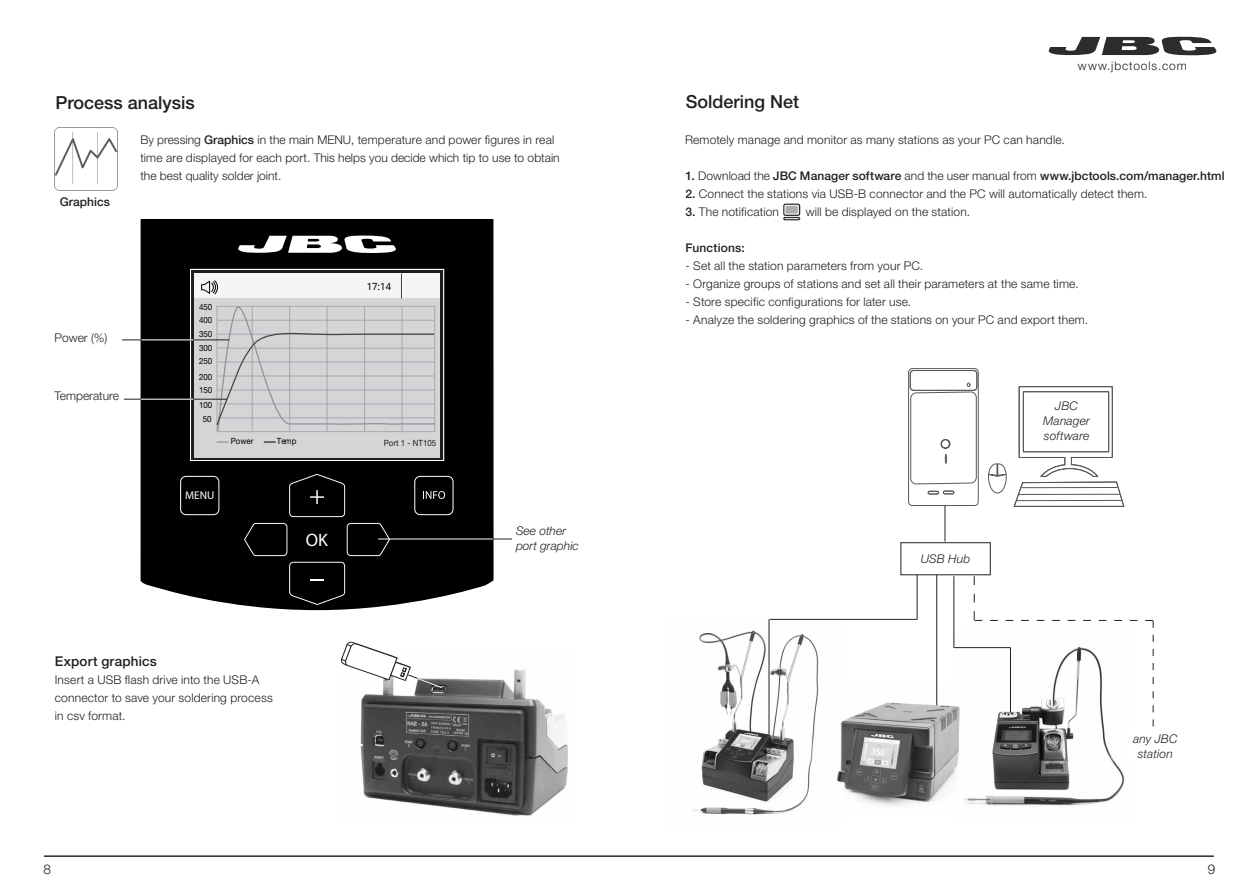
<style>
.page{position:relative;width:1259px;height:893px;background:#fff}
.page>*{position:absolute;margin:0;border:0;box-sizing:border-box;transform-origin:0 0}
.t1{font:500 18px "Helvetica Neue LT Std";color:#231f20}
.t2{font:18px "Myriad Pro";color:#fff}
.t3{font:500 13.5px "Helvetica Neue LT Std";letter-spacing:.015em;color:#231f20}
.t4{font:300 13.5px "Helvetica Neue LT Std";color:#231f20}
.t5{font:300 12px/18px "Helvetica Neue LT Std";letter-spacing:.015em;color:#231f20}
.t6{font:500 12px "Helvetica Neue LT Std";letter-spacing:.005em;color:#231f20}
.t7{font:italic 300 12px/15px "Helvetica Neue LT Std";letter-spacing:.005em;color:#231f20;text-align:center}
.t8{font:300 12px "Helvetica Neue LT Std";letter-spacing:.075em;color:#231f20}
.t9{font:11.25px "Myriad Pro";color:#fff}
.t10{font:9.9px "Droid Sans";color:#000}
.t11{font:8.55px/13.6px "Helvetica Neue LT Std";color:#000;text-align:justify;scale:.93 1}
.t12{font:8.55px "Helvetica Neue LT Std";color:#231f20;scale:.93 1}
.s1{font-weight:500}
.s2{font-weight:300}
</style>
<div class="page">
<svg style="left:1048px;top:36px;width:169px;height:19px"></svg>
<img style="left:360px;top:669px;width:208px;height:147px">
<img style="left:55px;top:128px;width:63px;height:62px">
<div style="left:140px;top:219px;width:353px;height:391px;background:#000"></div>
<svg style="left:237px;top:235px;width:160px;height:18px"></svg>
<svg style="left:180px;top:474px;width:274px;height:43px;background:#0c0c0c"></svg>
<svg style="left:289px;top:562px;width:56px;height:43px;background:#131313"></svg>
<svg style="left:347px;top:523px;width:43px;height:33px"></svg>
<svg style="left:244px;top:523px;width:43px;height:33px"></svg>
<svg style="left:190px;top:269px;width:254px;height:191px;background:#5d5b5f"></svg>
<div style="left:195px;top:289px;width:245px;height:168px;background:#d4d5d7"></div>
<svg style="left:216px;top:306px;width:220px;height:126px"></svg>
<svg style="left:217px;top:441px;width:11px;height:2px"></svg>
<svg style="left:264px;top:441px;width:12px;height:2px"></svg>
<div style="left:194px;top:273px;width:245px;height:25px;background:#f5f5f6"></div>
<svg style="left:401px;top:273px;width:1px;height:25px"></svg>
<svg style="left:201px;top:280px;width:17px;height:15px"></svg>
<hr style="left:122px;top:340px;width:107px;height:1px;background:#231f20">
<hr style="left:124px;top:399px;width:103px;height:1px;background:#231f20">
<hr style="left:141px;top:399px;width:52px;height:1px;background:#fff">
<hr style="left:141px;top:340px;width:52px;height:1px;background:#fff">
<svg style="left:493px;top:539px;width:19px;height:1px"></svg>
<hr style="left:378px;top:539px;width:115px;height:1px;background:#fff">
<img style="left:693px;top:619px;width:126px;height:196px">
<img style="left:783px;top:203px;width:17px;height:18px">
<img style="left:954px;top:629px;width:171px;height:177px">
<img style="left:837px;top:685px;width:125px;height:121px">
<div style="left:900px;top:542px;width:90px;height:33px;border:1px solid #231f20"></div>
<hr style="left:770px;top:619px;width:146px;height:1px;background:#231f20">
<hr style="left:769px;top:619px;width:1px;height:116px;background:#231f20">
<hr style="left:936px;top:575px;width:1px;height:130px;background:#231f20">
<hr style="left:954px;top:647px;width:56px;height:1px;background:#231f20">
<hr style="left:917px;top:575px;width:1px;height:45px;background:#231f20">
<hr style="left:953px;top:576px;width:1px;height:72px;background:#231f20">
<svg style="left:974px;top:576px;width:180px;height:150px"></svg>
<hr style="left:944px;top:505px;width:1px;height:36px;background:#231f20">
<div style="left:908px;top:368px;width:70px;height:138px;border:1px solid #57585a;border-radius:4px"></div>
<div style="left:910px;top:370px;width:67px;height:21px;background:#fff;border:1px solid #57585a;border-radius:3px"></div>
<div style="left:910px;top:370px;width:67px;height:21px;border:1px solid #57585a;border-radius:3px"></div>
<svg style="left:910px;top:382px;width:67px;height:103px"></svg>
<svg style="left:927px;top:491px;width:27px;height:3px"></svg>
<svg style="left:988px;top:386px;width:137px;height:121px"></svg>
<svg style="left:341px;top:642px;width:101px;height:46px"></svg>
<hr style="left:44px;top:856px;width:1169px;height:1px;background:#231f20">
<h1 class="t1" style="left:55px;top:92px;width:141px">Process analysis</h1>
<p class="t6" style="left:60px;top:195px;width:52px">Graphics</p>
<p class="t5" style="left:140px;top:130px;width:421px">By pressing <span class="s1">Graphics</span> in the main MENU, temperature and power figures in real time are displayed for each port. This helps you decide which tip to use to obtain the best quality solder joint.</p>
<p class="t5" style="left:55px;top:329px;width:54px">Power (%)</p>
<p class="t5" style="left:55px;top:386px;width:66px">Temperature</p>
<p class="t11" style="left:199px;top:300px;width:16px">450<br>400<br>350<br>300<br>250</p>
<p class="t11" style="left:199px;top:383px;width:16px;line-height:15.1px">150<br>100</p>
<p class="t11" style="left:203px;top:412px;width:11px">50</p>
<p class="t11" style="left:199px;top:370px;width:16px">200</p>
<p class="t11" style="left:231px;top:434px;width:26px">Power</p>
<p class="t11" style="left:277px;top:434px;width:22px">Temp</p>
<p class="t9" style="left:185px;top:488px;width:31px">MENU</p>
<h1 class="t2" style="left:306px;top:529px;width:24px">OK</h1>
<p class="t10" style="left:367px;top:280px;width:26px">17:14</p>
<p class="t12" style="left:384px;top:438px;width:58px">Port 1 - NT105</p>
<p class="t7" style="left:516px;top:523px;width:64px;text-align:left">See other port graphic</p>
<p class="t3" style="left:55px;top:653px;width:103px">Export graphics</p>
<p class="t5" style="left:55px;top:670px;width:219px">Insert a USB flash drive into the USB-A connector to save your soldering process in csv format.</p>
<h1 class="t1" style="left:686px;top:91px;width:115px">Soldering Net</h1>
<p class="t5" style="left:685px;top:130px;width:381px">Remotely manage and monitor as many stations as your PC can handle.</p>
<p class="t8" style="left:1078px;top:58px;width:110px">www.jbctools.com</p>
<p class="t6" style="left:685px;top:169px;width:540px">1. <span class="s2">Download the</span> JBC Manager software <span class="s2">and the user manual from</span> www.jbctools.com/manager.html</p>
<p class="t5" style="left:685px;top:184px;width:463px"><span class="s1">2.</span> Connect the stations via USB-B connector and the PC will automatically detect them.</p>
<p class="t5" style="left:685px;top:202px;width:95px"><span class="s1">3.</span> The notification</p>
<p class="t5" style="left:806px;top:202px;width:166px">will be displayed on the station.</p>
<p class="t6" style="left:685px;top:241px;width:61px">Functions:</p>
<p class="t5" style="left:685px;top:256px;width:239px">- Set all the station parameters from your PC.</p>
<p class="t5" style="left:685px;top:274px;width:395px">- Organize groups of stations and set all their parameters at the same time.</p>
<p class="t5" style="left:685px;top:292px;width:227px">- Store specific configurations for later use.</p>
<p class="t5" style="left:685px;top:310px;width:404px">- Analyze the soldering graphics of the stations on your PC and export them.</p>
<p class="t7" style="left:920px;top:551px;width:51px">USB Hub</p>
<p class="t7" style="left:1043px;top:398px;width:48px">JBC<br>Manager software</p>
<p class="t7" style="left:1133px;top:731px;width:46px">any JBC station</p>
<p class="t4" style="left:44px;top:861px;width:9px">8</p>
<p class="t4" style="left:1207px;top:861px;width:9px">9</p>
</div>
